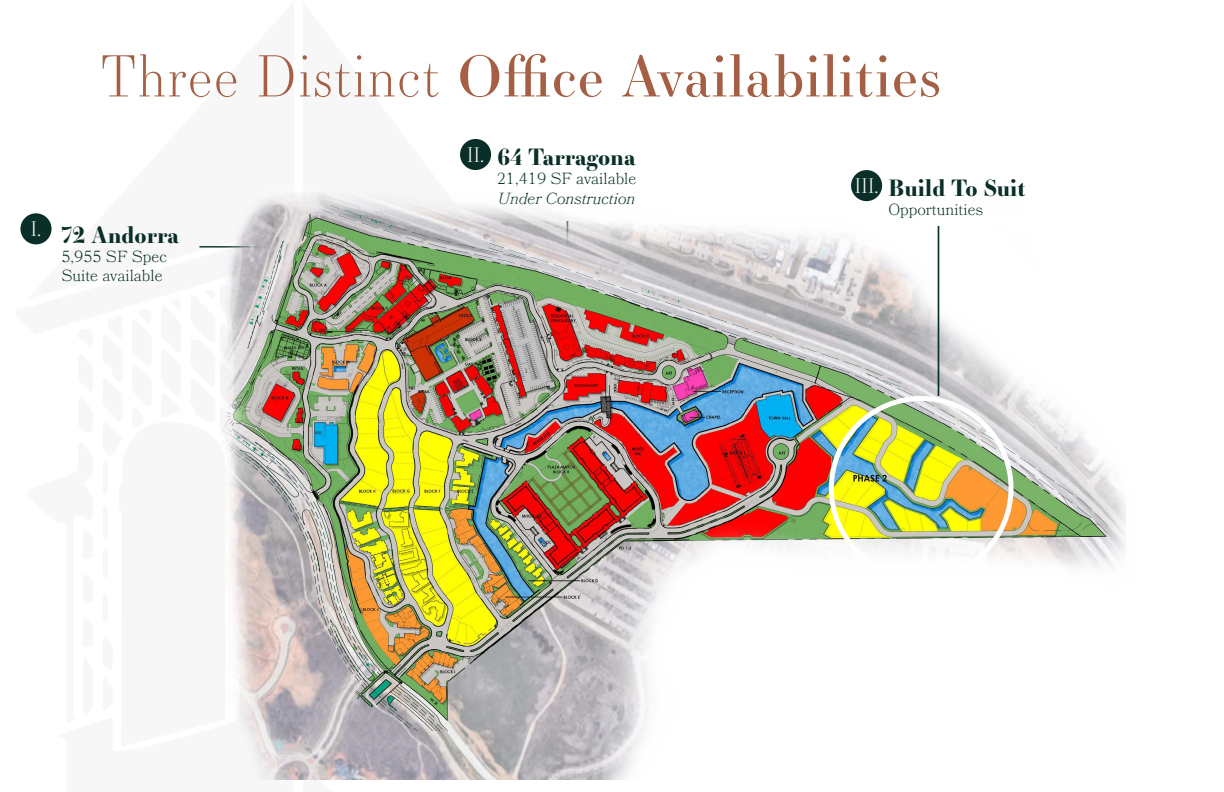
<style>
.page{position:relative;width:1224px;height:792px;background:#fff}
.page>*{position:absolute;margin:0;border:0;box-sizing:border-box;transform-origin:0 0}
.t1{font:56px "Essonnes Display";letter-spacing:.02em;color:#a45f44}
.t2{font:700 22.3px "Essonnes Display";color:#092f28}
.t3{font:300 20px "Essonnes Display";color:#fff}
.t4{font:300 16.1px "Bookmania";color:#092f28}
.t5{font:italic 300 16.1px "Bookmania";color:#092f28}
.s1{font-weight:300}
</style>
<div class="page">
<hr style="left:199px;top:246px;width:122px;height:2px;background:#092f28">
<div style="left:460px;top:139px;width:31px;height:31px;background:#092f28;border-radius:50%"></div>
<div style="left:20px;top:213px;width:32px;height:31px;background:#092f28;border-radius:50%"></div>
<img style="left:207px;top:181px;width:919px;height:598px">
<hr style="left:938px;top:226px;width:1px;height:170px;background:#092f28">
<div style="left:829px;top:396px;width:185px;height:185px;border:5px solid #fff;border-radius:50%"></div>
<div style="left:851px;top:170px;width:31px;height:31px;background:#092f28;border-radius:50%"></div>
<p class="t3" style="left:31px;top:215px;width:12px">I.</p>
<p class="t1" style="left:101px;top:37px;width:842px"><span class="s1">Three Distinct</span> Office Availabilities</p>
<p class="t2" style="left:61px;top:219px;width:119px">72 Andorra</p>
<p class="t4" style="left:61px;top:247px;width:107px">5,955 SF Spec</p>
<p class="t4" style="left:61px;top:266px;width:103px">Suite available</p>
<p class="t3" style="left:467px;top:141px;width:18px">II.</p>
<p class="t2" style="left:498px;top:141px;width:140px">64 Tarragona</p>
<p class="t4" style="left:497px;top:169px;width:141px">21,419 SF available</p>
<p class="t5" style="left:498px;top:189px;width:139px">Under Construction</p>
<p class="t3" style="left:855px;top:172px;width:25px">III.</p>
<p class="t2" style="left:888px;top:172px;width:139px">Build To Suit</p>
<p class="t4" style="left:888px;top:200px;width:96px">Opportunities</p>
</div>
